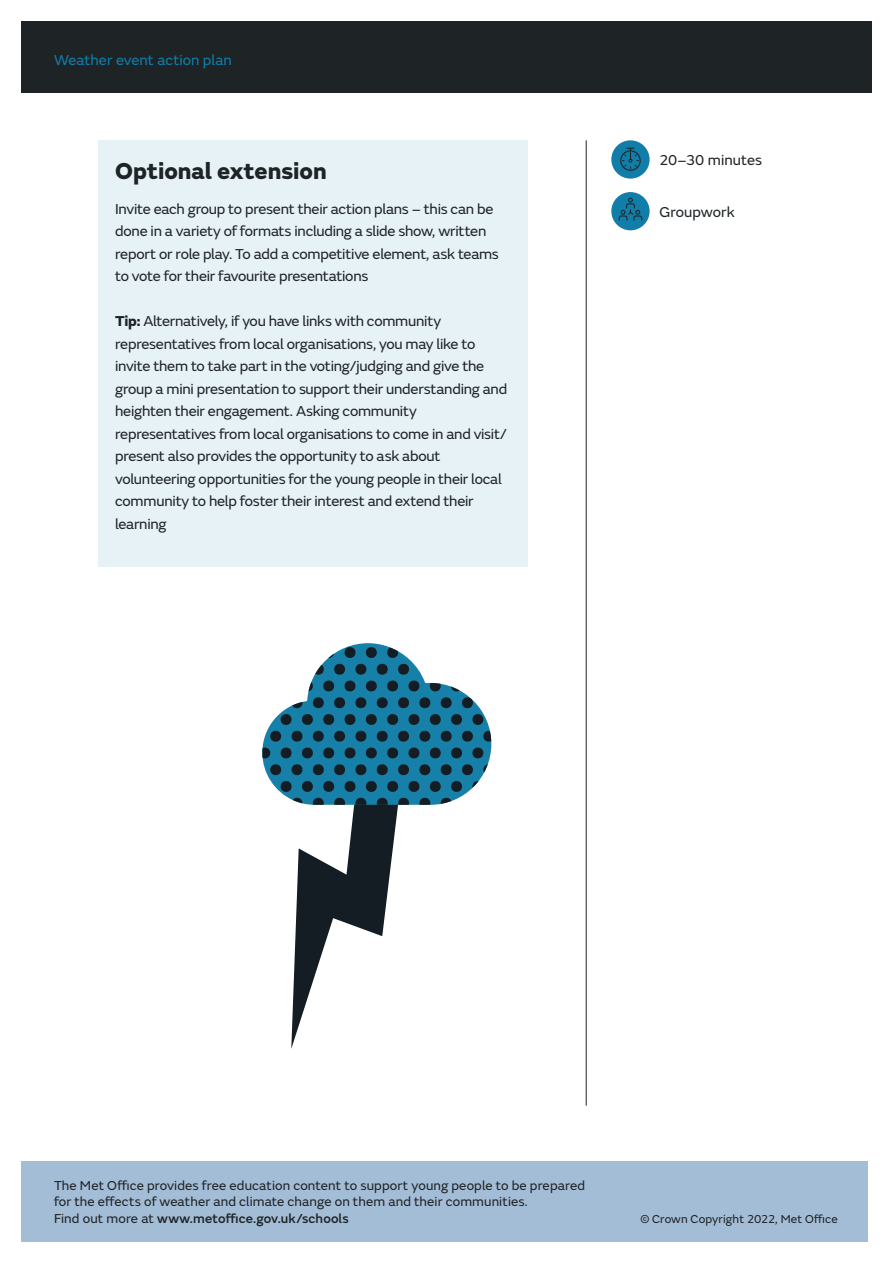
<style>
.page{position:relative;width:893px;height:1263px;background:#fff}
.page>*{position:absolute;margin:0;border:0;box-sizing:border-box;transform-origin:0 0}
.MO_Lesson_plan_bulle{font:800 24px "FS Emeric";color:#1e2326}
.MO_Lesson_plan_bulle-2{font:15px/22.5px "FS Emeric";letter-spacing:-.015em;color:#1e2326}
.MO_Lesson_plan_cover{font:15px "FS Emeric";letter-spacing:.005em;color:#117ea9}
.MO_Lesson_plan_body{font:15px "FS Emeric";letter-spacing:.005em;color:#1e2326}
.MO_Lesson_plan_intro{font:13.5px/16.5px "FS Emeric";letter-spacing:.01em;color:#1e2326}
.MO_Lesson_plan_intro-2{font:500 13.5px "FS Emeric";letter-spacing:.01em;color:#1e2326}
.MO_Lesson_plan_copyr{font:12px "FS Emeric";letter-spacing:.01em;color:#1e2326}
.s1{font-weight:800}
.s2{font-weight:400}
</style>
<div class="page">
<div style="left:98px;top:141px;width:430px;height:426px;background:#e7f2f6"></div>
<div style="left:21px;top:21px;width:851px;height:71px;background:#1e2326"></div>
<hr style="left:586px;top:140px;width:1px;height:966px;background:#1e2326">
<div style="left:21px;top:1161px;width:846px;height:81px;background:#a4bdd6"></div>
<div style="left:611px;top:140px;width:39px;height:39px;background:#117ea9;border-radius:50%"></div>
<svg style="left:620px;top:148px;width:21px;height:23px"></svg>
<div style="left:611px;top:192px;width:39px;height:38px;background:#117ea9;border-radius:50%"></div>
<svg style="left:619px;top:198px;width:23px;height:23px"></svg>
<svg style="left:262px;top:643px;width:229px;height:406px"></svg>
<p class="MO_Lesson_plan_cover" style="left:54px;top:49px;width:179px">Weather event action plan</p>
<p class="MO_Lesson_plan_bulle" style="left:115px;top:151px;width:213px">Optional extension</p>
<p class="MO_Lesson_plan_bulle-2" style="left:115px;top:197px;width:385px">Invite each group to present their action plans – this can be done in a variety of formats including a slide show, written report or role play. To add a competitive element, ask teams to vote for their favourite presentations</p>
<p class="MO_Lesson_plan_bulle-2" style="left:115px;top:309px;width:394px"><span class="s1">Tip:</span> Alternatively, if you have links with community representatives from local organisations, you may like to invite them to take part in the voting/judging and give the group a mini presentation to support their understanding and heighten their engagement. Asking community representatives from local organisations to come in and visit/ present also provides the opportunity to ask about volunteering opportunities for the young people in their local community to help foster their interest and extend their learning</p>
<p class="MO_Lesson_plan_body" style="left:659px;top:149px;width:104px">20–30 minutes</p>
<p class="MO_Lesson_plan_body" style="left:659px;top:201px;width:77px">Groupwork</p>
<p class="MO_Lesson_plan_intro" style="left:54px;top:1176px;width:533px">The Met Office provides free education content to support young people to be prepared for the effects of weather and climate change on them and their communities.</p>
<p class="MO_Lesson_plan_intro-2" style="left:54px;top:1208px;width:296px"><span class="s2">Find out more at</span> www.metoffice.gov.uk/schools</p>
<p class="MO_Lesson_plan_copyr" style="left:640px;top:1210px;width:199px">© Crown Copyright 2022, Met Office</p>
</div>
